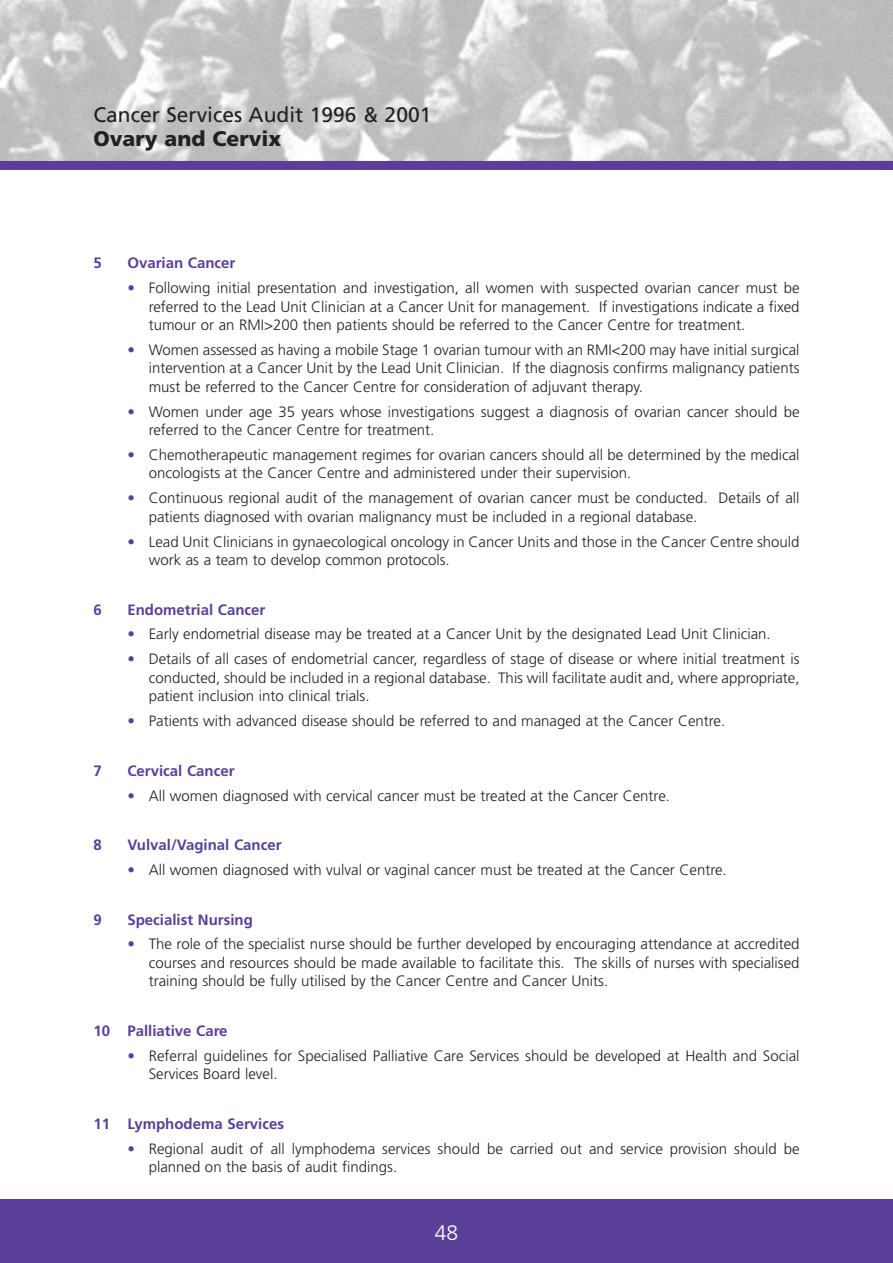
<style>
.page{position:relative;width:893px;height:1263px;background:#fff}
.page>*{position:absolute;margin:0;border:0;box-sizing:border-box;transform-origin:0 0}
.t1{font:21px "Frutiger";color:#231f20}
.t2{font:900 21px "Frutiger";color:#231f20}
.t3{font:300 21px "Frutiger";color:#fff}
.t4{font:300 15px/18.5px "Frutiger";color:#231f20}
.t5{font:700 15px "Frutiger";color:#5a3f99}
.s1{color:#5a3f99}
</style>
<div class="page">
<img style="left:0;top:0;width:892px;height:161px">
<div style="left:0;top:1199px;width:892px;height:64px;background:#5a3f99"></div>
<div style="left:0;top:161px;width:892px;height:9px;background:#5a3f99"></div>
<h1 class="t1" style="left:93px;top:107px;width:339px">Cancer Services Audit 1996 &amp; 2001</h1>
<h1 class="t2" style="left:93px;top:131px;width:189px">Ovary and Cervix</h1>
<p class="t5" style="left:93px;top:257px;width:10px">5</p>
<p class="t5" style="left:127px;top:257px;width:109px">Ovarian Cancer</p>
<p class="t4" style="left:149px;top:280px;width:652px;text-align:justify;text-indent:-21px"><span class="s1">•</span> Following initial presentation and investigation, all women with suspected ovarian cancer must be referred to the Lead Unit Clinician at a Cancer Unit for management. If investigations indicate a fixed tumour or an RMI&gt;200 then patients should be referred to the Cancer Centre for treatment.</p>
<p class="t4" style="left:149px;top:342px;width:652px;text-align:justify;text-indent:-21px"><span class="s1">•</span> Women assessed as having a mobile Stage 1 ovarian tumour with an RMI&lt;200 may have initial surgical intervention at a Cancer Unit by the Lead Unit Clinician. If the diagnosis confirms malignancy patients must be referred to the Cancer Centre for consideration of adjuvant therapy.</p>
<p class="t4" style="left:149px;top:403px;width:652px;text-indent:-21px"><span class="s1">•</span> Women under age 35 years whose investigations suggest a diagnosis of ovarian cancer should be referred to the Cancer Centre for treatment.</p>
<p class="t4" style="left:149px;top:447px;width:652px;text-indent:-21px"><span class="s1">•</span> Chemotherapeutic management regimes for ovarian cancers should all be determined by the medical oncologists at the Cancer Centre and administered under their supervision.</p>
<p class="t4" style="left:149px;top:490px;width:652px;text-indent:-21px"><span class="s1">•</span> Continuous regional audit of the management of ovarian cancer must be conducted. Details of all patients diagnosed with ovarian malignancy must be included in a regional database.</p>
<p class="t4" style="left:149px;top:533px;width:652px;text-indent:-21px"><span class="s1">•</span> Lead Unit Clinicians in gynaecological oncology in Cancer Units and those in the Cancer Centre should work as a team to develop common protocols.</p>
<p class="t5" style="left:93px;top:603px;width:10px">6</p>
<p class="t5" style="left:127px;top:603px;width:139px">Endometrial Cancer</p>
<p class="t4" style="left:127px;top:626px;width:644px"><span class="s1">•</span> Early endometrial disease may be treated at a Cancer Unit by the designated Lead Unit Clinician.</p>
<p class="t4" style="left:149px;top:651px;width:652px;text-align:justify;text-indent:-21px"><span class="s1">•</span> Details of all cases of endometrial cancer, regardless of stage of disease or where initial treatment is conducted, should be included in a regional database. This will facilitate audit and, where appropriate, patient inclusion into clinical trials.</p>
<p class="t4" style="left:127px;top:713px;width:599px"><span class="s1">•</span> Patients with advanced disease should be referred to and managed at the Cancer Centre.</p>
<p class="t5" style="left:93px;top:764px;width:10px">7</p>
<p class="t5" style="left:127px;top:764px;width:109px">Cervical Cancer</p>
<p class="t4" style="left:127px;top:787px;width:544px"><span class="s1">•</span> All women diagnosed with cervical cancer must be treated at the Cancer Centre.</p>
<p class="t5" style="left:93px;top:839px;width:10px">8</p>
<p class="t5" style="left:127px;top:839px;width:156px">Vulval/Vaginal Cancer</p>
<p class="t4" style="left:127px;top:862px;width:601px"><span class="s1">•</span> All women diagnosed with vulval or vaginal cancer must be treated at the Cancer Centre.</p>
<p class="t5" style="left:93px;top:913px;width:10px">9</p>
<p class="t5" style="left:127px;top:913px;width:127px">Specialist Nursing</p>
<p class="t4" style="left:149px;top:936px;width:652px;text-align:justify;text-indent:-21px"><span class="s1">•</span> The role of the specialist nurse should be further developed by encouraging attendance at accredited courses and resources should be made available to facilitate this. The skills of nurses with specialised training should be fully utilised by the Cancer Centre and Cancer Units.</p>
<p class="t5" style="left:93px;top:1025px;width:136px">10 Palliative Care</p>
<p class="t4" style="left:149px;top:1048px;width:652px;text-indent:-21px"><span class="s1">•</span> Referral guidelines for Specialised Palliative Care Services should be developed at Health and Social<br>Services Board level.</p>
<p class="t5" style="left:93px;top:1118px;width:192px">11 Lymphodema Services</p>
<p class="t4" style="left:149px;top:1141px;width:652px;text-indent:-21px"><span class="s1">•</span> Regional audit of all lymphodema services should be carried out and service provision should be planned on the basis of audit findings.</p>
<h1 class="t3" style="left:435px;top:1225px;width:25px">48</h1>
</div>
